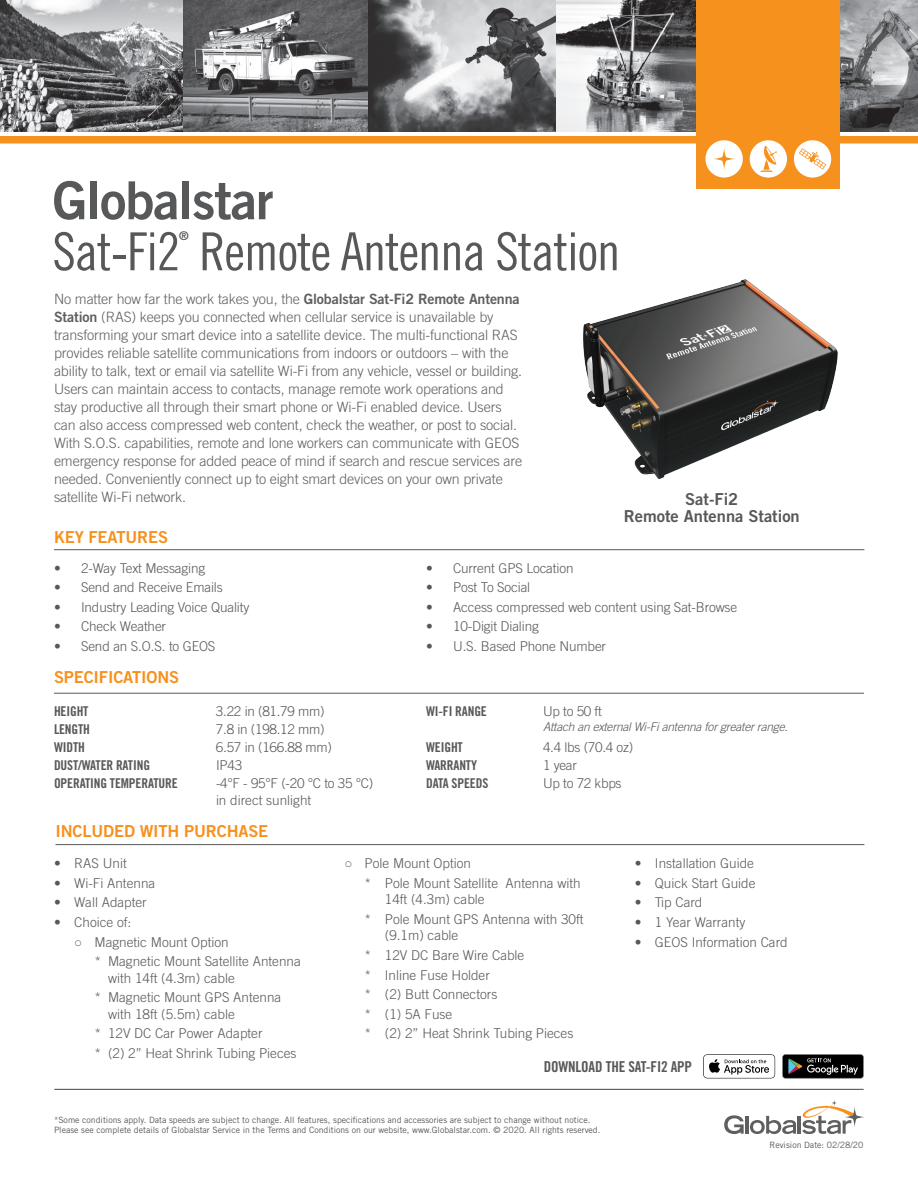
<style>
.page{position:relative;width:918px;height:1188px;background:#fff}
.page>*{position:absolute;margin:0;border:0;box-sizing:border-box;transform-origin:0 0}
.t1{font:52.5px "Trade Gothic Cond Eighteen";letter-spacing:-.02em;color:#57585a}
.t2{font:52.5px "Trade Gothic Bold Two";letter-spacing:-.02em;color:#57585a}
.t3{font:16.5px "Trade Gothic Bold Two";letter-spacing:-.01em;color:#f6911e}
.t4{font:16.5px/16.5px "Trade Gothic Bold Two";color:#57585a;text-align:center}
.t5{font:15px "Trade Gothic Bold Cond Twenty";letter-spacing:-.01em;color:#57585a}
.t6{font:300 14.25px/18px "Trade Gothic";letter-spacing:-.01em;color:#5f5f62}
.t7{font:300 13.5px/16.5px "Trade Gothic";color:#57585a}
.t8{font:13.5px "Trade Gothic Bold Cond Twenty";letter-spacing:-.01em;color:#57585a}
.t9{font:300 13.5px "Trade Gothic";letter-spacing:-.02em;color:#57585a}
.t10{font:italic 300 12px "Trade Gothic";letter-spacing:-.02em;color:#57585a}
.t11{font:12px "Trade Gothic Bold Cond Twenty";color:#57585a}
.t12{font:8.7px/10.2px "Trade Gothic";color:#57585a}
.s1{font-family:"Trade Gothic Bold Two";font-weight:400}
.s2{font-family:"Arial";font-weight:400}
</style>
<div class="page">
<img style="left:0;top:0;width:337px;height:132px">
<div style="left:0;top:136px;width:918px;height:8px;background:#f6911e"></div>
<img style="left:840px;top:0;width:78px;height:132px">
<img style="left:337px;top:0;width:219px;height:132px">
<img style="left:556px;top:0;width:141px;height:132px">
<div style="left:697px;top:0;width:143px;height:189px;background:#f6911e"></div>
<svg style="left:705px;top:140px;width:126px;height:38px"></svg>
<hr style="left:54px;top:1089px;width:810px;height:1px;background:#57585a">
<hr style="left:54px;top:549px;width:810px;height:1px;background:#57585a">
<hr style="left:54px;top:693px;width:810px;height:1px;background:#57585a">
<hr style="left:745px;top:1116px;width:4px;height:18px;background:#5f5f62">
<svg style="left:724px;top:1115px;width:20px;height:19px"></svg>
<svg style="left:750px;top:1100px;width:114px;height:34px"></svg>
<svg style="left:703px;top:1054px;width:72px;height:24px"></svg>
<svg style="left:782px;top:1054px;width:82px;height:24px;background:#292a2a"></svg>
<hr style="left:56px;top:844px;width:808px;height:1px;background:#57585a">
<img style="left:583px;top:279px;width:255px;height:201px">
<p class="t2" style="left:53px;top:168px;width:222px">Globalstar</p>
<p class="t1" style="left:53px;top:220px;width:569px">Sat-Fi2 Remote Antenna Station</p>
<p class="t11" style="left:179px;top:229px;width:11px">®</p>
<p class="t6" style="left:54px;top:290px;width:470px">No matter how far the work takes you, the <span class="s1">Globalstar Sat-Fi2 Remote Antenna Station</span> (RAS) keeps you connected when cellular service is unavailable by transforming your smart device into a satellite device. The multi-functional RAS provides reliable satellite communications from indoors or outdoors – with the ability to talk, text or email via satellite Wi-Fi from any vehicle, vessel or building.<br>Users can maintain access to contacts, manage remote work operations and stay productive all through their smart phone or Wi-Fi enabled device. Users can also access compressed web content, check the weather, or post to social.<br>With S.O.S. capabilities, remote and lone workers can communicate with GEOS emergency response for added peace of mind if search and rescue services are needed. Conveniently connect up to eight smart devices on your own private satellite Wi-Fi network.</p>
<p class="t3" style="left:54px;top:526px;width:116px">KEY FEATURES</p>
<p class="t4" style="left:624px;top:491px;width:177px">Sat-Fi2<br>Remote Antenna Station</p>
<p class="t7" style="left:54px;top:559px;width:153px">• 2-Way Text Messaging</p>
<p class="t7" style="left:54px;top:579px;width:170px">• Send and Receive Emails</p>
<p class="t7" style="left:54px;top:598px;width:197px">• Industry Leading Voice Quality</p>
<p class="t7" style="left:54px;top:618px;width:114px">• Check Weather</p>
<p class="t7" style="left:54px;top:637px;width:163px">• Send an S.O.S. to GEOS</p>
<p class="t3" style="left:54px;top:667px;width:127px">SPECIFICATIONS</p>
<p class="t8" style="left:54px;top:703px;width:36px">HEIGHT</p>
<p class="t7" style="left:216px;top:703px;width:110px">3.22 in (81.79 mm)</p>
<p class="t8" style="left:54px;top:721px;width:38px">LENGTH</p>
<p class="t7" style="left:216px;top:721px;width:110px">7.8 in (198.12 mm)</p>
<p class="t8" style="left:54px;top:739px;width:32px">WIDTH</p>
<p class="t9" style="left:216px;top:739px;width:117px">6.57 in (166.88 mm)</p>
<p class="t8" style="left:54px;top:757px;width:98px">DUST/WATER RATING</p>
<p class="t7" style="left:216px;top:757px;width:28px">IP43</p>
<p class="t8" style="left:54px;top:775px;width:125px">OPERATING TEMPERATURE</p>
<p class="t7" style="left:216px;top:775px;width:159px">-4°F - 95°F (-20 °C to 35 °C)</p>
<p class="t7" style="left:216px;top:791px;width:97px">in direct sunlight</p>
<p class="t3" style="left:56px;top:821px;width:214px">INCLUDED WITH PURCHASE</p>
<p class="t7" style="left:426px;top:559px;width:149px">• Current GPS Location</p>
<p class="t7" style="left:426px;top:579px;width:106px">• Post To Social</p>
<p class="t7" style="left:426px;top:598px;width:313px">• Access compressed web content using Sat-Browse</p>
<p class="t7" style="left:426px;top:618px;width:114px">• 10-Digit Dialing</p>
<p class="t7" style="left:426px;top:637px;width:182px">• U.S. Based Phone Number</p>
<p class="t8" style="left:426px;top:703px;width:62px">WI-FI RANGE</p>
<p class="t7" style="left:543px;top:703px;width:60px">Up to 50 ft</p>
<p class="t10" style="left:543px;top:720px;width:246px">Attach an external Wi-Fi antenna for greater range.</p>
<p class="t8" style="left:426px;top:739px;width:38px">WEIGHT</p>
<p class="t7" style="left:543px;top:739px;width:92px">4.4 lbs (70.4 oz)</p>
<p class="t8" style="left:426px;top:757px;width:53px">WARRANTY</p>
<p class="t7" style="left:543px;top:757px;width:35px">1 year</p>
<p class="t8" style="left:426px;top:775px;width:64px">DATA SPEEDS</p>
<p class="t9" style="left:543px;top:775px;width:80px">Up to 72 kbps</p>
<p class="t7" style="left:54px;top:855px;width:74px">• RAS Unit</p>
<p class="t7" style="left:54px;top:874px;width:103px">• Wi-Fi Antenna</p>
<p class="t7" style="left:54px;top:894px;width:94px">• Wall Adapter</p>
<p class="t7" style="left:54px;top:914px;width:79px">• Choice of:</p>
<p class="t7" style="left:74px;top:933px;width:156px"><span class="s2">○</span> Magnetic Mount Option</p>
<p class="t7" style="left:108px;top:953px;width:194px;text-indent:-14px">* Magnetic Mount Satellite Antenna with 14ft (4.3m) cable</p>
<p class="t7" style="left:108px;top:989px;width:175px;text-indent:-14px">* Magnetic Mount GPS Antenna with 18ft (5.5m) cable</p>
<p class="t7" style="left:94px;top:1025px;width:170px">* 12V DC Car Power Adapter</p>
<p class="t7" style="left:94px;top:1045px;width:204px">* (2) 2” Heat Shrink Tubing Pieces</p>
<p class="t7" style="left:344px;top:855px;width:128px"><span class="s2">○</span> Pole Mount Option</p>
<p class="t7" style="left:385px;top:874px;width:197px;text-indent:-20px">* Pole Mount Satellite Antenna with<br>14ft (4.3m) cable</p>
<p class="t7" style="left:385px;top:911px;width:200px;text-indent:-20px">* Pole Mount GPS Antenna with 30ft (9.1m) cable</p>
<p class="t7" style="left:365px;top:947px;width:161px">* 12V DC Bare Wire Cable</p>
<p class="t7" style="left:365px;top:966px;width:127px">* Inline Fuse Holder</p>
<p class="t7" style="left:365px;top:986px;width:134px">* (2) Butt Connectors</p>
<p class="t7" style="left:365px;top:1006px;width:89px">* (1) 5A Fuse</p>
<p class="t7" style="left:365px;top:1025px;width:210px">* (2) 2” Heat Shrink Tubing Pieces</p>
<p class="t7" style="left:635px;top:855px;width:121px">• Installation Guide</p>
<p class="t7" style="left:635px;top:874px;width:122px">• Quick Start Guide</p>
<p class="t7" style="left:635px;top:894px;width:69px">• Tip Card</p>
<p class="t7" style="left:635px;top:914px;width:112px">• 1 Year Warranty</p>
<p class="t7" style="left:635px;top:933px;width:155px">• GEOS Information Card</p>
<p class="t5" style="left:544px;top:1058px;width:150px">DOWNLOAD THE SAT-FI2 APP</p>
<p class="t12" style="left:54px;top:1114px;width:548px">*Some conditions apply. Data speeds are subject to change. All features, specifications and accessories are subject to change without notice.<br>Please see complete details of Globalstar Service in the Terms and Conditions on our website, www.Globalstar.com. © 2020. All rights reserved.</p>
<p class="t12" style="left:770px;top:1140px;width:95px">Revision Date: 02/28/20</p>
</div>
